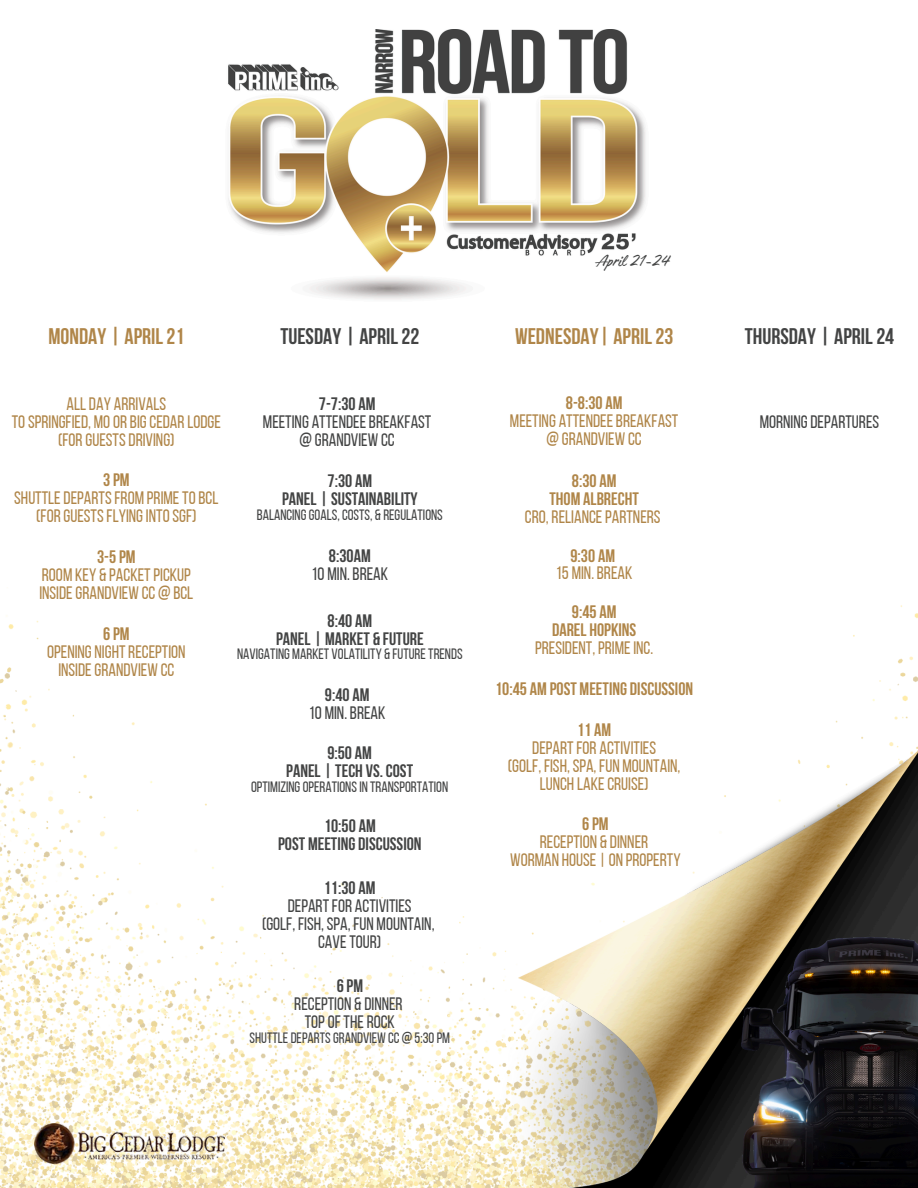
<style>
.page{position:relative;width:918px;height:1188px;background:#fff}
.page>*{position:absolute;margin:0;border:0;box-sizing:border-box;transform-origin:0 0}
.t1{font:700 22.5px "Bebas Neue";color:#b08649}
.t2{font:700 22.5px "Bebas Neue";color:#434444}
.t3{font:18.9px "Authenia Solid";color:#434444}
.t4{font:18px/18px "Bebas Neue";color:#b08649;text-align:center}
.t5{font:18px/18px "Bebas Neue";color:#434444;text-align:center}
.t6{font:700 18px/18px "Bebas Neue";color:#434444;text-align:center}
.t7{font:700 18px "Bebas Neue";color:#b08649}
.t8{font:15px "Bebas Neue";color:#434444}
.s1{font-weight:700}
</style>
<div class="page">
<img style="left:228px;top:29px;width:418px;height:271px">
<img style="left:0;top:605px;width:918px;height:583px">
<img style="left:498px;top:747px;width:420px;height:441px">
<img style="left:681px;top:931px;width:237px;height:257px">
<img style="left:34px;top:1123px;width:190px;height:41px">
<p class="t3" style="left:596px;top:251px;width:74px">April 21-24</p>
<p class="t1" style="left:48px;top:327px;width:138px">MONDAY | APRIL21</p>
<h3 class="t2" style="left:280px;top:327px;width:141px">TUESDAY | APRIL22</h3>
<h1 class="t1" style="left:515px;top:327px;width:160px">WEDNESDAY| APRIL 23</h1>
<h1 class="t2" style="left:745px;top:327px;width:151px">THURSDAY | APRIL24</h1>
<h1 class="t4" style="left:12px;top:397px;width:211px">ALL DAY ARRIVALS<br>TO SPRINGFIED, MO OR BIG CEDAR LODGE (FOR GUESTS DRIVING)</h1>
<h1 class="t4" style="left:14px;top:473px;width:206px"><span class="s1">3PM<br></span>SHUTTLE DEPARTS FROM PRIMETO BCL (FOR GUESTS FLYING INTO SGF)</h1>
<h3 class="t4" style="left:39px;top:550px;width:155px"><span class="s1">3-5 PM<br></span>ROOM KEY &amp; PACKET PICKUP<br>INSIDE GRANDVIEW CC @ BCL</h3>
<h3 class="t4" style="left:47px;top:627px;width:140px"><span class="s1">6PM<br></span>OPENING NIGHT RECEPTION<br>INSIDE GRANDVIEW CC</h3>
<h3 class="t5" style="left:263px;top:397px;width:170px"><span class="s1">7-7:30 AM<br></span>MEETING ATTENDEE BREAKFAST @ GRANDVIEW CC</h3>
<h3 class="t6" style="left:328px;top:474px;width:46px">7:30 AM</h3>
<p class="t6" style="left:282px;top:492px;width:137px">PANEL | SUSTAINABILITY</p>
<p class="t8" style="left:257px;top:509px;width:188px">BALANCINGGOALS, COSTS, &amp; REGULATIONS</p>
<p class="t5" style="left:312px;top:548px;width:78px"><span class="s1">8:30AM<br></span>10 MIN. BREAK</p>
<h3 class="t6" style="left:328px;top:613px;width:46px">8:40 AM</h3>
<h3 class="t6" style="left:276px;top:631px;width:149px">PANEL | MARKET &amp; FUTURE</h3>
<h3 class="t8" style="left:237px;top:648px;width:227px">NAVIGATING MARKET VOLATILITY &amp; FUTURETRENDS</h3>
<h3 class="t5" style="left:309px;top:688px;width:78px"><span class="s1">9:40 AM<br></span>10 MIN. BREAK</h3>
<p class="t6" style="left:327px;top:746px;width:46px">9:50 AM</p>
<h3 class="t6" style="left:286px;top:764px;width:128px">PANEL | TECH VS. COST</h3>
<p class="t8" style="left:251px;top:781px;width:199px">OPTIMIZINGOPERATIONSIN TRANSPORTATION</p>
<h3 class="t6" style="left:278px;top:818px;width:145px">10:50 AM<br>POST MEETING DISCUSSION</h3>
<p class="t5" style="left:262px;top:880px;width:174px"><span class="s1">11:30 AM<br></span>DEPART FOR ACTIVITIES<br>(GOLF, FISH, SPA, FUN MOUNTAIN,<br>CAVETOUR)</p>
<p class="t6" style="left:337px;top:979px;width:28px">6PM</p>
<p class="t5" style="left:294px;top:997px;width:110px">RECEPTION &amp; DINNER</p>
<h3 class="t5" style="left:305px;top:1015px;width:92px">TOPOF THE ROCK</h3>
<p class="t8" style="left:250px;top:1032px;width:202px">SHUTTLEDEPARTSGRANDVIEW CC@5:30PM</p>
<p class="t4" style="left:510px;top:396px;width:170px"><span class="s1">8-8:30 AM<br></span>MEETING ATTENDEE BREAKFAST @GRANDVIEW CC</p>
<p class="t4" style="left:525px;top:474px;width:137px"><span class="s1">8:30 AM<br>THOM ALBRECHT<br></span>CRO, RELIANCE PARTNERS</p>
<h2 class="t4" style="left:556px;top:549px;width:78px;line-height:16.8px"><span class="s1">9:30 AM<br></span>15 MIN. BREAK</h2>
<h3 class="t4" style="left:535px;top:605px;width:120px"><span class="s1">9:45 AM<br>DAREL HOPKINS<br></span>PRESIDENT, PRIME INC.</h3>
<p class="t7" style="left:495px;top:682px;width:200px">10:45 AM POST MEETING DISCUSSION</p>
<p class="t4" style="left:508px;top:722px;width:174px"><span class="s1">11 AM<br></span>DEPART FOR ACTIVITIES<br>(GOLF, FISH, SPA, FUN MOUNTAIN,<br>LUNCH LAKE CRUISE)</p>
<p class="t4" style="left:510px;top:816px;width:172px"><span class="s1">6PM<br></span>RECEPTION &amp; DINNER<br>WORMAN HOUSE|ON PROPERTY</p>
<h3 class="t5" style="left:760px;top:414px;width:121px">MORNINGDEPARTURES</h3>
</div>
